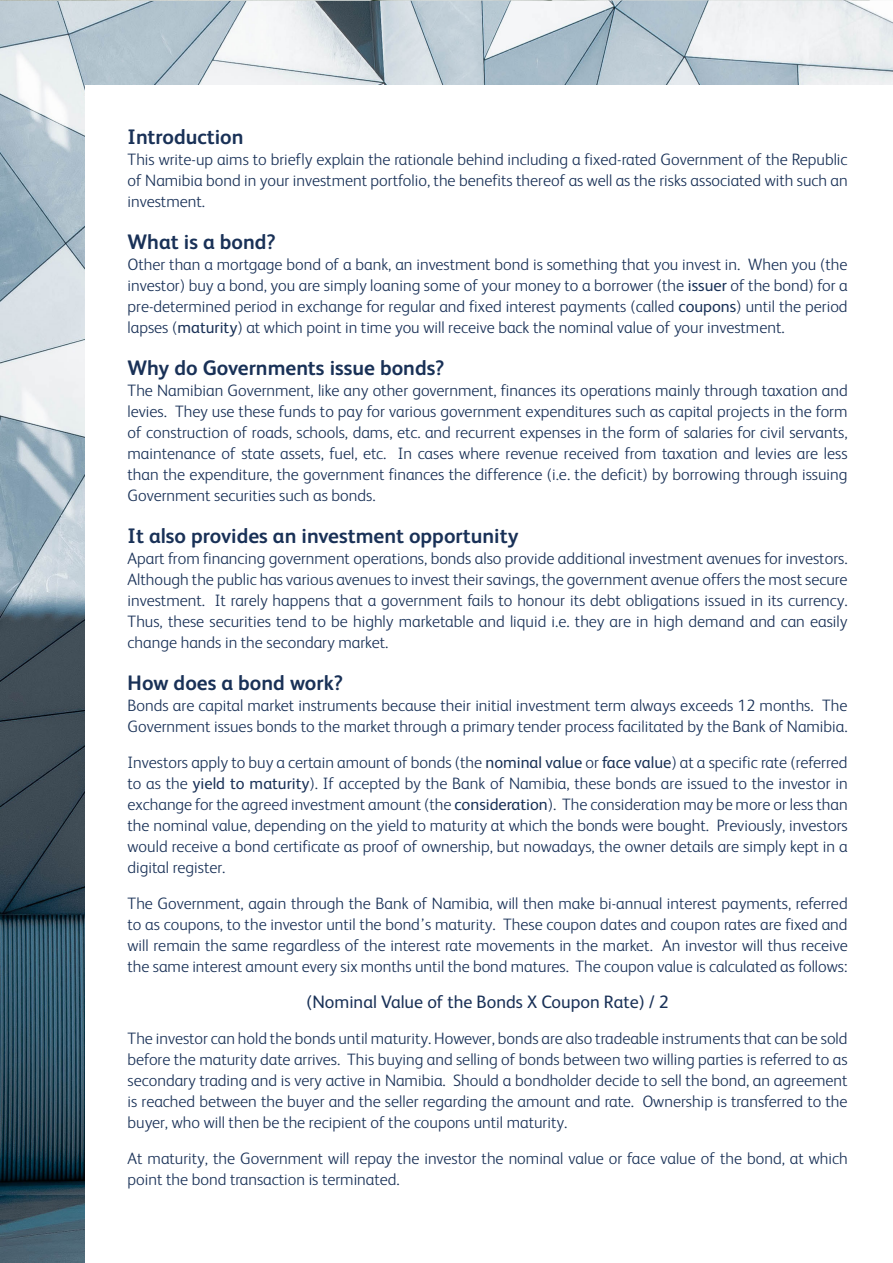
<style>
.page{position:relative;width:893px;height:1263px;background:#fff}
.page>*{position:absolute;margin:0;border:0;box-sizing:border-box;transform-origin:0 0}
.t1{font:700 21px "FS Albert";color:#193157}
.t2{font:18px "FS Albert";color:#193157}
.t3{font:300 16.5px/21px "FS Albert";color:#193157;text-align:justify}
.s1{font-weight:400}
</style>
<div class="page">
<img style="left:0;top:0;width:893px;height:1263px">
<div style="left:85px;top:85px;width:808px;height:1177px;background:#fff"></div>
<p class="t1" style="left:128px;top:124px;width:118px">Introduction</p>
<p class="t3" style="left:128px;top:148px;width:722px">This write-up aims to briefly explain the rationale behind including a fixed-rated Government of the Republic of Namibia bond in your investment portfolio, the benefits thereof as well as the risks associated with such an investment.</p>
<p class="t1" style="left:128px;top:229px;width:150px">What is a bond?</p>
<p class="t3" style="left:128px;top:253px;width:722px">Other than a mortgage bond of a bank, an investment bond is something that you invest in. When you (the investor) buy a bond, you are simply loaning some of your money to a borrower (the <span class="s1">issuer</span> of the bond) for a pre-determined period in exchange for regular and fixed interest payments (called <span class="s1">coupons</span>) until the period lapses (<span class="s1">maturity</span>) at which point in time you will receive back the nominal value of your investment.</p>
<p class="t1" style="left:128px;top:355px;width:318px">Why do Governments issue bonds?</p>
<p class="t3" style="left:128px;top:379px;width:722px">The Namibian Government, like any other government, finances its operations mainly through taxation and levies. They use these funds to pay for various government expenditures such as capital projects in the form of construction of roads, schools, dams, etc. and recurrent expenses in the form of salaries for civil servants, maintenance of state assets, fuel, etc. In cases where revenue received from taxation and levies are less than the expenditure, the government finances the difference (i.e. the deficit) by borrowing through issuing Government securities such as bonds.</p>
<p class="t1" style="left:128px;top:523px;width:392px">It also provides an investment opportunity</p>
<p class="t3" style="left:128px;top:547px;width:722px">Apart from financing government operations, bonds also provide additional investment avenues for investors.<br>Although the public has various avenues to invest their savings, the government avenue offers the most secure investment. It rarely happens that a government fails to honour its debt obligations issued in its currency.<br>Thus, these securities tend to be highly marketable and liquid i.e. they are in high demand and can easily change hands in the secondary market.</p>
<p class="t1" style="left:128px;top:670px;width:217px">How does a bond work?</p>
<p class="t3" style="left:128px;top:694px;width:722px">Bonds are capital market instruments because their initial investment term always exceeds 12 months. The<br>Government issues bonds to the market through a primary tender process facilitated by the Bank of Namibia.</p>
<p class="t3" style="left:128px;top:751px;width:722px">Investors apply to buy a certain amount of bonds (the <span class="s1">nominal value</span> or <span class="s1">face value</span>) at a specific rate (referred to as the <span class="s1">yield to maturity</span>). If accepted by the Bank of Namibia, these bonds are issued to the investor in exchange for the agreed investment amount (the <span class="s1">consideration</span>). The consideration may be more or less than the nominal value, depending on the yield to maturity at which the bonds were bought. Previously, investors would receive a bond certificate as proof of ownership, but nowadays, the owner details are simply kept in a digital register.</p>
<p class="t3" style="left:128px;top:893px;width:722px">The Government, again through the Bank of Namibia, will then make bi-annual interest payments, referred to as coupons, to the investor until the bond’s maturity. These coupon dates and coupon rates are fixed and will remain the same regardless of the interest rate movements in the market. An investor will thus receive the same interest amount every six months until the bond matures. The coupon value is calculated as follows:</p>
<p class="t2" style="left:306px;top:991px;width:364px">(Nominal Value of the Bonds X Coupon Rate) / 2</p>
<p class="t3" style="left:128px;top:1027px;width:721px">The investor can hold the bonds until maturity. However, bonds are also tradeable instruments that can be sold before the maturity date arrives. This buying and selling of bonds between two willing parties is referred to as secondary trading and is very active in Namibia. Should a bondholder decide to sell the bond, an agreement is reached between the buyer and the seller regarding the amount and rate. Ownership is transferred to the buyer, who will then be the recipient of the coupons until maturity.</p>
<p class="t3" style="left:128px;top:1147px;width:722px">At maturity, the Government will repay the investor the nominal value or face value of the bond, at which point the bond transaction is terminated.</p>
</div>
